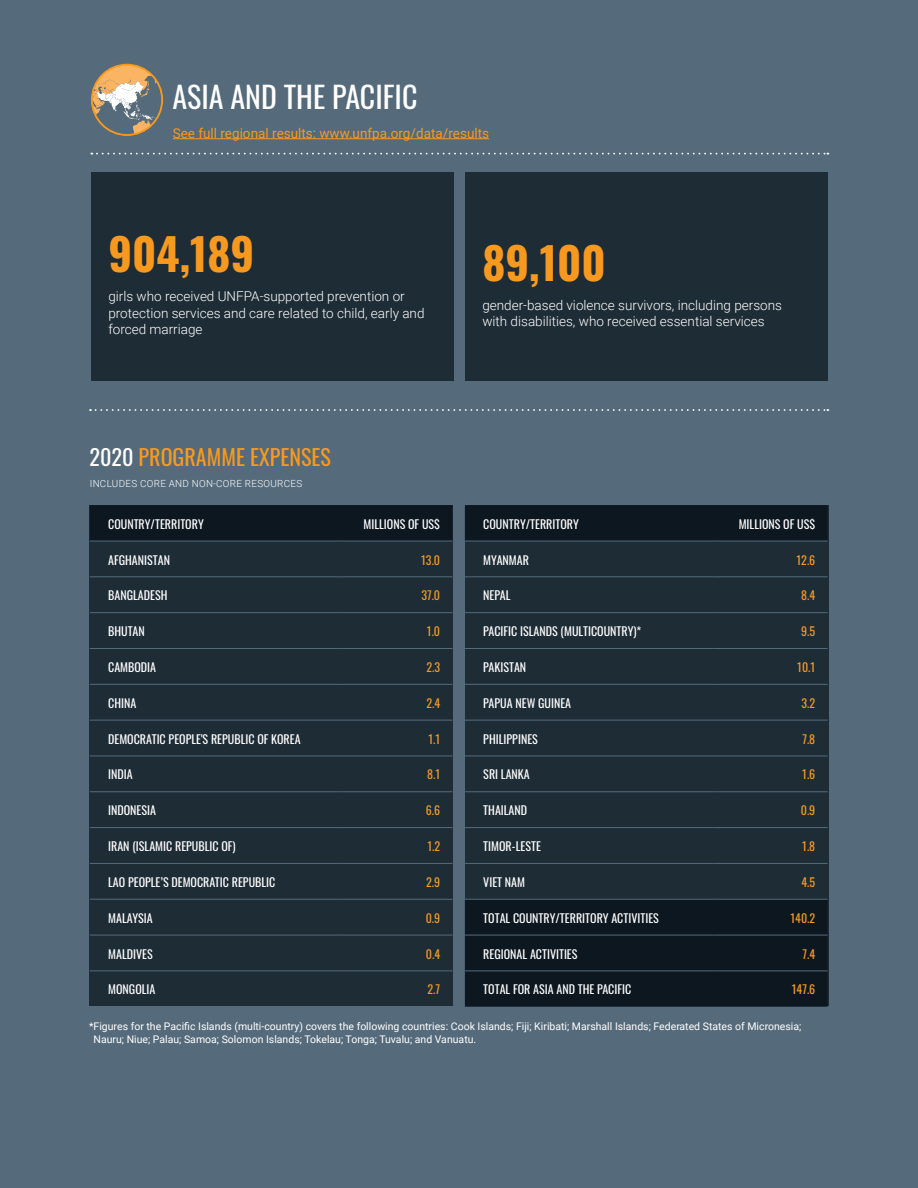
<style>
.page{position:relative;width:918px;height:1188px;background:#556b7b}
.page>*{position:absolute;margin:0;border:0;box-sizing:border-box;transform-origin:0 0}
.Heading_1__Global_Fo{font:700 44.25px "Oswald";color:#f8991f}
.Heading_3{font:30px "Oswald";color:#fff}
.Heading_4{font:22.05px "Oswald";color:#f8991f}
.Paragraph_Style_2{font:300 13.5px/16.5px "Roboto";color:#fff}
.Paragraph_Style_2-2{font:13.5px "Roboto";color:#f8991f}
.Heading_6{font:12px "Oswald";color:#fff}
.Heading_6-2{font:12px "Oswald";color:#f8991f}
.Paragraph_Style_2-3{font:10.5px/13.5px "Roboto";color:#fff}
.Paragraph__Global_Fo{font:300 9.9px "Roboto";letter-spacing:.035em;color:#fff}
.s1{color:#fff}
</style>
<div class="page">
<svg style="left:91px;top:153px;width:737px;height:2px"></svg>
<div style="left:91px;top:173px;width:363px;height:208px;background:#1e2c36"></div>
<div style="left:89px;top:505px;width:363px;height:501px;background:#1e2c36"></div>
<div style="left:90px;top:505px;width:362px;height:36px;background:#0c171f"></div>
<hr style="left:90px;top:576px;width:248px;height:1px;background:#556b7b">
<hr style="left:338px;top:576px;width:114px;height:1px;background:#556b7b">
<hr style="left:90px;top:612px;width:248px;height:1px;background:#556b7b">
<hr style="left:338px;top:612px;width:114px;height:1px;background:#556b7b">
<hr style="left:90px;top:648px;width:248px;height:1px;background:#556b7b">
<hr style="left:338px;top:648px;width:114px;height:1px;background:#556b7b">
<hr style="left:90px;top:684px;width:248px;height:1px;background:#556b7b">
<hr style="left:338px;top:684px;width:114px;height:1px;background:#556b7b">
<hr style="left:90px;top:720px;width:248px;height:1px;background:#556b7b">
<hr style="left:338px;top:720px;width:114px;height:1px;background:#556b7b">
<hr style="left:90px;top:756px;width:248px;height:1px;background:#556b7b">
<hr style="left:338px;top:756px;width:114px;height:1px;background:#556b7b">
<hr style="left:90px;top:791px;width:248px;height:1px;background:#556b7b">
<hr style="left:338px;top:791px;width:114px;height:1px;background:#556b7b">
<hr style="left:90px;top:827px;width:248px;height:1px;background:#556b7b">
<hr style="left:338px;top:827px;width:114px;height:1px;background:#556b7b">
<hr style="left:90px;top:863px;width:248px;height:1px;background:#556b7b">
<hr style="left:338px;top:863px;width:114px;height:1px;background:#556b7b">
<hr style="left:90px;top:899px;width:248px;height:1px;background:#556b7b">
<hr style="left:338px;top:899px;width:114px;height:1px;background:#556b7b">
<hr style="left:90px;top:935px;width:248px;height:1px;background:#556b7b">
<hr style="left:338px;top:935px;width:114px;height:1px;background:#556b7b">
<hr style="left:90px;top:971px;width:248px;height:1px;background:#556b7b">
<hr style="left:338px;top:971px;width:114px;height:1px;background:#556b7b">
<hr style="left:90px;top:541px;width:248px;height:1px;background:#556b7b">
<hr style="left:338px;top:541px;width:114px;height:1px;background:#556b7b">
<svg style="left:90px;top:409px;width:738px;height:2px"></svg>
<div style="left:465px;top:173px;width:363px;height:208px;background:#1e2c36"></div>
<svg style="left:465px;top:505px;width:363px;height:502px;fill:#1e2c36"></svg>
<hr style="left:465px;top:541px;width:248px;height:1px;background:#556b7b">
<hr style="left:713px;top:541px;width:115px;height:1px;background:#556b7b">
<hr style="left:465px;top:576px;width:248px;height:1px;background:#556b7b">
<hr style="left:713px;top:576px;width:115px;height:1px;background:#556b7b">
<hr style="left:465px;top:612px;width:248px;height:1px;background:#556b7b">
<hr style="left:713px;top:612px;width:115px;height:1px;background:#556b7b">
<hr style="left:465px;top:648px;width:248px;height:1px;background:#556b7b">
<hr style="left:713px;top:648px;width:115px;height:1px;background:#556b7b">
<hr style="left:465px;top:684px;width:248px;height:1px;background:#556b7b">
<hr style="left:713px;top:684px;width:115px;height:1px;background:#556b7b">
<hr style="left:465px;top:720px;width:248px;height:1px;background:#556b7b">
<hr style="left:713px;top:720px;width:115px;height:1px;background:#556b7b">
<hr style="left:465px;top:756px;width:248px;height:1px;background:#556b7b">
<hr style="left:713px;top:756px;width:115px;height:1px;background:#556b7b">
<hr style="left:465px;top:791px;width:248px;height:1px;background:#556b7b">
<hr style="left:713px;top:791px;width:115px;height:1px;background:#556b7b">
<hr style="left:465px;top:827px;width:248px;height:1px;background:#556b7b">
<hr style="left:713px;top:827px;width:115px;height:1px;background:#556b7b">
<hr style="left:465px;top:863px;width:248px;height:1px;background:#556b7b">
<hr style="left:713px;top:863px;width:115px;height:1px;background:#556b7b">
<hr style="left:465px;top:899px;width:248px;height:1px;background:#556b7b">
<hr style="left:713px;top:899px;width:115px;height:1px;background:#556b7b">
<hr style="left:465px;top:935px;width:248px;height:1px;background:#556b7b">
<hr style="left:713px;top:935px;width:115px;height:1px;background:#556b7b">
<hr style="left:465px;top:971px;width:248px;height:1px;background:#556b7b">
<hr style="left:713px;top:971px;width:115px;height:1px;background:#556b7b">
<svg style="left:92px;top:65px;width:70px;height:70px"></svg>
<div style="left:91px;top:64px;width:72px;height:72px;border:2px solid #f8991f;border-radius:50%"></div>
<hr style="left:173px;top:138px;width:316px;height:1px;background:#f8991f">
<p class="Heading_3" style="left:172px;top:70px;width:247px">ASIA AND THE PACIFIC</p>
<p class="Paragraph_Style_2-2" style="left:173px;top:123px;width:318px">See full regional results: www.unfpa.org/data/results</p>
<p class="Heading_1__Global_Fo" style="left:108px;top:231px;width:147px">904,189</p>
<p class="Paragraph_Style_2" style="left:108px;top:288px;width:318px">girls who received UNFPA-supported prevention or protection services and care related to child, early and forced marriage</p>
<p class="Heading_4" style="left:90px;top:437px;width:243px"><span class="s1">2020</span> PROGRAMME EXPENSES</p>
<p class="Paragraph__Global_Fo" style="left:90px;top:476px;width:214px">INCLUDES CORE AND NON-CORE RESOURCES</p>
<p class="Heading_1__Global_Fo" style="left:482px;top:240px;width:125px">89,100</p>
<p class="Paragraph_Style_2" style="left:482px;top:296px;width:301px">gender-based violence survivors, including persons with disabilities, who received essential services</p>
<p class="Heading_6" style="left:483px;top:513px;width:97px">COUNTRY/TERRITORY</p>
<p class="Heading_6" style="left:739px;top:513px;width:78px">MILLIONS OF US$</p>
<p class="Heading_6" style="left:483px;top:549px;width:47px">MYANMAR</p>
<p class="Heading_6-2" style="left:797px;top:549px;width:20px">12.6</p>
<p class="Heading_6" style="left:483px;top:585px;width:29px">NEPAL</p>
<p class="Heading_6-2" style="left:801px;top:585px;width:16px">8.4</p>
<p class="Heading_6" style="left:483px;top:621px;width:160px">PACIFIC ISLANDS (MULTICOUNTRY)*</p>
<p class="Heading_6-2" style="left:801px;top:621px;width:15px">9.5</p>
<p class="Heading_6" style="left:483px;top:656px;width:44px">PAKISTAN</p>
<p class="Heading_6-2" style="left:797px;top:656px;width:19px">10.1</p>
<p class="Heading_6" style="left:483px;top:692px;width:89px">PAPUA NEW GUINEA</p>
<p class="Heading_6-2" style="left:802px;top:692px;width:15px">3.2</p>
<p class="Heading_6" style="left:483px;top:728px;width:56px">PHILIPPINES</p>
<p class="Heading_6-2" style="left:802px;top:728px;width:14px">7.8</p>
<p class="Heading_6" style="left:483px;top:764px;width:48px">SRI LANKA</p>
<p class="Heading_6-2" style="left:802px;top:764px;width:15px">1.6</p>
<p class="Heading_6" style="left:483px;top:800px;width:45px">THAILAND</p>
<p class="Heading_6-2" style="left:801px;top:800px;width:16px">0.9</p>
<p class="Heading_6" style="left:483px;top:836px;width:59px">TIMOR-LESTE</p>
<p class="Heading_6-2" style="left:802px;top:836px;width:14px">1.8</p>
<p class="Heading_6" style="left:483px;top:871px;width:43px">VIET NAM</p>
<p class="Heading_6-2" style="left:802px;top:871px;width:15px">4.5</p>
<p class="Heading_6" style="left:483px;top:907px;width:177px">TOTAL COUNTRY/TERRITORY ACTIVITIES</p>
<p class="Heading_6-2" style="left:791px;top:907px;width:26px">140.2</p>
<p class="Heading_6" style="left:483px;top:943px;width:96px">REGIONAL ACTIVITIES</p>
<p class="Heading_6-2" style="left:803px;top:943px;width:14px">7.4</p>
<p class="Heading_6" style="left:483px;top:979px;width:149px">TOTAL FOR ASIA AND THE PACIFIC</p>
<p class="Heading_6-2" style="left:792px;top:979px;width:25px">147.6</p>
<p class="Paragraph_Style_2-3" style="left:94px;top:1019px;width:709px;text-indent:-5px">*Figures for the Pacific Islands (multi-country) covers the following countries: Cook Islands; Fiji; Kiribati; Marshall Islands; Federated States of Micronesia;<br>Nauru; Niue; Palau; Samoa; Solomon Islands; Tokelau; Tonga; Tuvalu; and Vanuatu.</p>
<p class="Heading_6" style="left:108px;top:513px;width:97px">COUNTRY/TERRITORY</p>
<p class="Heading_6" style="left:364px;top:513px;width:78px">MILLIONS OF US$</p>
<p class="Heading_6" style="left:108px;top:549px;width:63px">AFGHANISTAN</p>
<p class="Heading_6-2" style="left:421px;top:549px;width:20px">13.0</p>
<p class="Heading_6" style="left:108px;top:585px;width:61px">BANGLADESH</p>
<p class="Heading_6-2" style="left:421px;top:585px;width:20px">37.0</p>
<p class="Heading_6" style="left:108px;top:621px;width:38px">BHUTAN</p>
<p class="Heading_6-2" style="left:427px;top:621px;width:15px">1.0</p>
<p class="Heading_6" style="left:108px;top:656px;width:49px">CAMBODIA</p>
<p class="Heading_6-2" style="left:426px;top:656px;width:15px">2.3</p>
<p class="Heading_6" style="left:108px;top:692px;width:30px">CHINA</p>
<p class="Heading_6-2" style="left:426px;top:692px;width:15px">2.4</p>
<p class="Heading_6" style="left:108px;top:728px;width:194px">DEMOCRATIC PEOPLE'S REPUBLIC OF KOREA</p>
<p class="Heading_6-2" style="left:428px;top:728px;width:13px">1.1</p>
<p class="Heading_6" style="left:108px;top:764px;width:26px">INDIA</p>
<p class="Heading_6-2" style="left:427px;top:764px;width:14px">8.1</p>
<p class="Heading_6" style="left:108px;top:800px;width:49px">INDONESIA</p>
<p class="Heading_6-2" style="left:426px;top:800px;width:16px">6.6</p>
<p class="Heading_6" style="left:108px;top:836px;width:129px">IRAN (ISLAMIC REPUBLIC OF)</p>
<p class="Heading_6-2" style="left:427px;top:836px;width:14px">1.2</p>
<p class="Heading_6" style="left:108px;top:871px;width:169px">LAO PEOPLE’S DEMOCRATIC REPUBLIC</p>
<p class="Heading_6-2" style="left:426px;top:871px;width:16px">2.9</p>
<p class="Heading_6" style="left:108px;top:907px;width:46px">MALAYSIA</p>
<p class="Heading_6-2" style="left:426px;top:907px;width:16px">0.9</p>
<p class="Heading_6" style="left:108px;top:943px;width:46px">MALDIVES</p>
<p class="Heading_6-2" style="left:426px;top:943px;width:16px">0.4</p>
<p class="Heading_6" style="left:108px;top:979px;width:49px">MONGOLIA</p>
<p class="Heading_6-2" style="left:428px;top:979px;width:14px">2.7</p>
</div>
